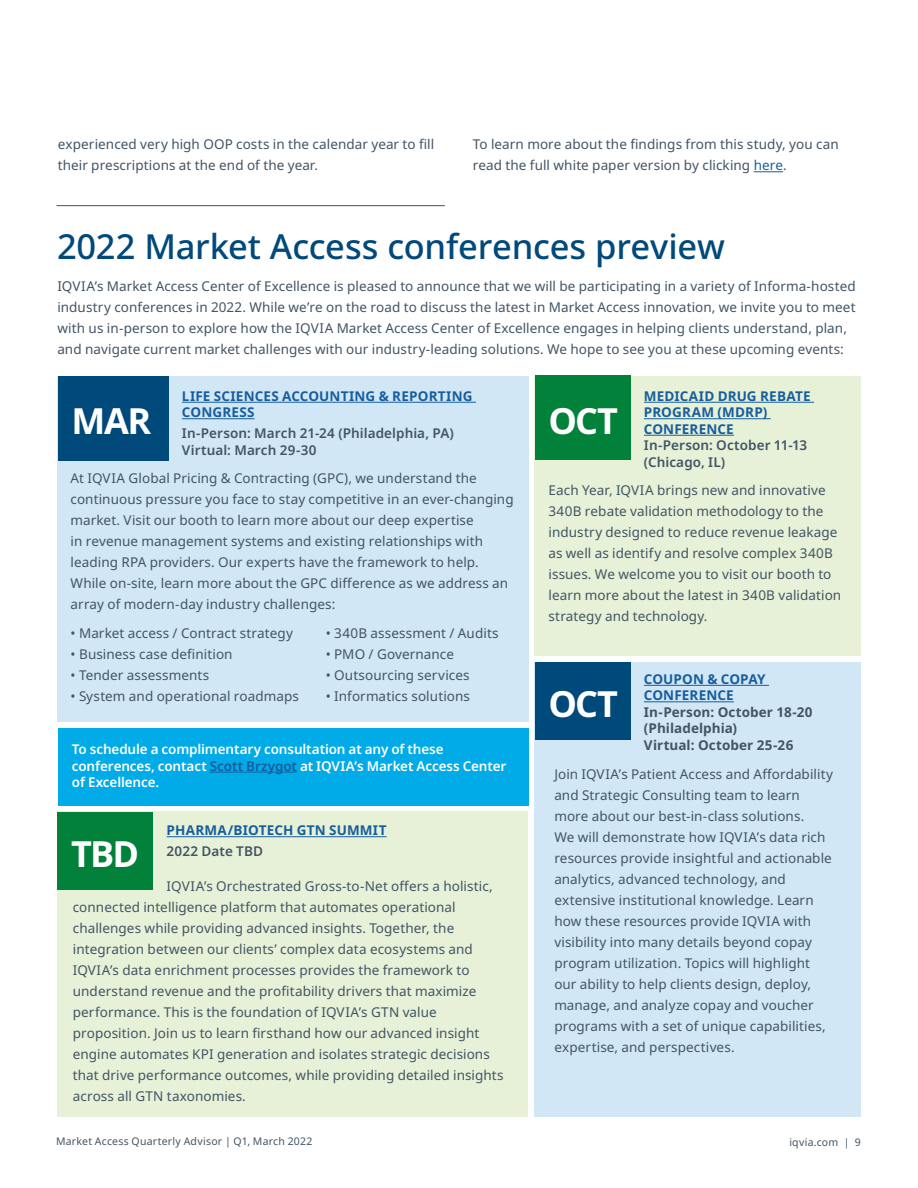
<style>
.page{position:relative;width:918px;height:1188px;background:#fff}
.page>*{position:absolute;margin:0;border:0;box-sizing:border-box;transform-origin:0 0}
.Body_copy_-_Space{font:700 36px "Noto Sans";letter-spacing:-.045em;color:#fff}
.Body_copy_-_Space-2{font:500 34.5px "Noto Sans";letter-spacing:-.005em;color:#00497b}
.Body_copy_-_Space-3{font:13.5px/21px "Noto Sans";letter-spacing:.005em;color:#425465}
.Body_copy_-_Space-4{font:700 13.5px/16.5px "Noto Sans";letter-spacing:.01em;color:#175d9e}
.Body_copy_-_Space-5{font:600 13.5px/16.5px "Noto Sans";letter-spacing:-.01em;color:#fff}
.Body_copy_-_Space-6{font:700 13.5px/16.5px "Noto Sans";letter-spacing:.005em;color:#425465}
.Body_copy_-_Space-7{font:600 13.5px/16.5px "Noto Sans";letter-spacing:.005em;color:#425465}
.t1{font:10.5px "Noto Sans";letter-spacing:.02em;color:#425465}
.s1{color:#175d9e}
.s2{font-weight:600;color:#425465}
</style>
<div class="page">
<div style="left:535px;top:376px;width:326px;height:280px;background:#e6f1d7"></div>
<div style="left:57px;top:376px;width:471px;height:346px;background:#d1e7f6"></div>
<div style="left:535px;top:663px;width:326px;height:454px;background:#d1e7f6"></div>
<div style="left:58px;top:812px;width:470px;height:305px;background:#e6f1d7"></div>
<hr style="left:167px;top:836px;width:220px;height:1px;background:#175d9e">
<hr style="left:182px;top:402px;width:294px;height:1px;background:#175d9e">
<hr style="left:182px;top:418px;width:73px;height:1px;background:#175d9e">
<hr style="left:644px;top:402px;width:170px;height:1px;background:#175d9e">
<hr style="left:644px;top:418px;width:127px;height:1px;background:#175d9e">
<hr style="left:644px;top:435px;width:90px;height:1px;background:#175d9e">
<hr style="left:644px;top:685px;width:125px;height:1px;background:#175d9e">
<hr style="left:644px;top:701px;width:90px;height:1px;background:#175d9e">
<svg style="left:754px;top:171px;width:29px;height:1px"></svg>
<div style="left:58px;top:812px;width:95px;height:78px;background:#018139"></div>
<div style="left:535px;top:663px;width:95px;height:77px;background:#00497b"></div>
<div style="left:58px;top:376px;width:110px;height:84px;background:#00497b"></div>
<div style="left:535px;top:376px;width:95px;height:84px;background:#018139"></div>
<div style="left:58px;top:728px;width:470px;height:78px;background:#00abe7"></div>
<hr style="left:210px;top:772px;width:87px;height:1px;background:#175d9e">
<hr style="left:57px;top:205px;width:388px;height:1px;background:#425465">
<p class="Body_copy_-_Space-3" style="left:58px;top:134px;width:378px">experienced very high OOP costs in the calendar year to fill their prescriptions at the end of the year.</p>
<p class="Body_copy_-_Space-3" style="left:473px;top:134px;width:368px">To learn more about the findings from this study, you can read the full white paper version by clicking <span class="s1">here</span>.</p>
<p class="Body_copy_-_Space-2" style="left:57px;top:222px;width:670px">2022 Market Access conferences preview</p>
<p class="Body_copy_-_Space-3" style="left:57px;top:276px;width:800px">IQVIA’s Market Access Center of Excellence is pleased to announce that we will be participating in a variety of Informa-hosted industry conferences in 2022. While we’re on the road to discuss the latest in Market Access innovation, we invite you to meet with us in-person to explore how the IQVIA Market Access Center of Excellence engages in helping clients understand, plan, and navigate current market challenges with our industry-leading solutions. We hope to see you at these upcoming events:</p>
<p class="Body_copy_-_Space-4" style="left:182px;top:388px;width:292px">LIFE SCIENCES ACCOUNTING &amp; REPORTING<br>CONGRESS</p>
<p class="Body_copy_-_Space-7" style="left:182px;top:426px;width:274px">In-Person: March 21-24 (Philadelphia, PA)<br>Virtual: March 29-30</p>
<p class="Body_copy_-_Space-3" style="left:71px;top:468px;width:445px">At IQVIA Global Pricing &amp; Contracting (GPC), we understand the continuous pressure you face to stay competitive in an ever-changing market. Visit our booth to learn more about our deep expertise<br>in revenue management systems and existing relationships with leading RPA providers. Our experts have the framework to help.<br>While on-site, learn more about the GPC difference as we address an array of modern-day industry challenges:</p>
<p class="Body_copy_-_Space-3" style="left:71px;top:623px;width:224px">• Market access / Contract strategy</p>
<p class="Body_copy_-_Space-3" style="left:71px;top:644px;width:163px">• Business case definition</p>
<p class="Body_copy_-_Space-3" style="left:71px;top:665px;width:140px">• Tender assessments</p>
<p class="Body_copy_-_Space-3" style="left:71px;top:686px;width:230px">• System and operational roadmaps</p>
<p class="Body_copy_-_Space-4" style="left:644px;top:388px;width:168px">MEDICAID DRUG REBATE<br>PROGRAM (MDRP)<br>CONFERENCE<br><span class="s2">In-Person: October 11-13 (Chicago, IL)</span></p>
<p class="Body_copy_-_Space-3" style="left:548px;top:480px;width:294px">Each Year, IQVIA brings new and innovative 340B rebate validation methodology to the industry designed to reduce revenue leakage as well as identify and resolve complex 340B issues. We welcome you to visit our booth to learn more about the latest in 340B validation strategy and technology.</p>
<p class="Body_copy_-_Space" style="left:72px;top:395px;width:81px">MAR</p>
<p class="Body_copy_-_Space" style="left:548px;top:395px;width:71px">OCT</p>
<p class="Body_copy_-_Space-3" style="left:326px;top:623px;width:175px">• 340B assessment / Audits</p>
<p class="Body_copy_-_Space-3" style="left:326px;top:644px;width:130px">• PMO / Governance</p>
<p class="Body_copy_-_Space-3" style="left:326px;top:665px;width:145px">• Outsourcing services</p>
<p class="Body_copy_-_Space-3" style="left:326px;top:686px;width:146px">• Informatics solutions</p>
<p class="Body_copy_-_Space-6" style="left:644px;top:671px;width:170px"><span class="s1">COUPON &amp; COPAY<br>CONFERENCE<br></span>In-Person: October 18-20 (Philadelphia)<br>Virtual: October 25-26</p>
<p class="Body_copy_-_Space-3" style="left:554px;top:763px;width:280px">Join IQVIA’s Patient Access and Affordability and Strategic Consulting team to learn more about our best-in-class solutions.<br>We will demonstrate how IQVIA’s data rich resources provide insightful and actionable analytics, advanced technology, and extensive institutional knowledge. Learn how these resources provide IQVIA with visibility into many details beyond copay program utilization. Topics will highlight our ability to help clients design, deploy, manage, and analyze copay and voucher programs with a set of unique capabilities, expertise, and perspectives.</p>
<p class="Body_copy_-_Space" style="left:548px;top:679px;width:71px">OCT</p>
<p class="Body_copy_-_Space-5" style="left:72px;top:741px;width:436px">To schedule a complimentary consultation at any of these conferences, contact <span class="s1">Scott Brzygot</span> at IQVIA’s Market Access Center of Excellence.</p>
<p class="Body_copy_-_Space-4" style="left:167px;top:820px;width:221px;line-height:21px">PHARMA/BIOTECH GTN SUMMIT<br><span class="s2">2022 Date TBD</span></p>
<p class="Body_copy_-_Space-3" style="left:73px;top:876px;width:432px;text-indent:94px">IQVIA’s Orchestrated Gross-to-Net offers a holistic, connected intelligence platform that automates operational challenges while providing advanced insights. Together, the integration between our clients’ complex data ecosystems and IQVIA’s data enrichment processes provides the framework to understand revenue and the profitability drivers that maximize performance. This is the foundation of IQVIA’s GTN value proposition. Join us to learn firsthand how our advanced insight engine automates KPI generation and isolates strategic decisions that drive performance outcomes, while providing detailed insights across all GTN taxonomies.</p>
<p class="Body_copy_-_Space" style="left:71px;top:828px;width:70px">TBD</p>
<p class="t1" style="left:56px;top:1134px;width:258px">Market Access Quarterly Advisor | Q1, March 2022</p>
<p class="t1" style="left:789px;top:1134px;width:73px">iqvia.com | 9</p>
</div>
